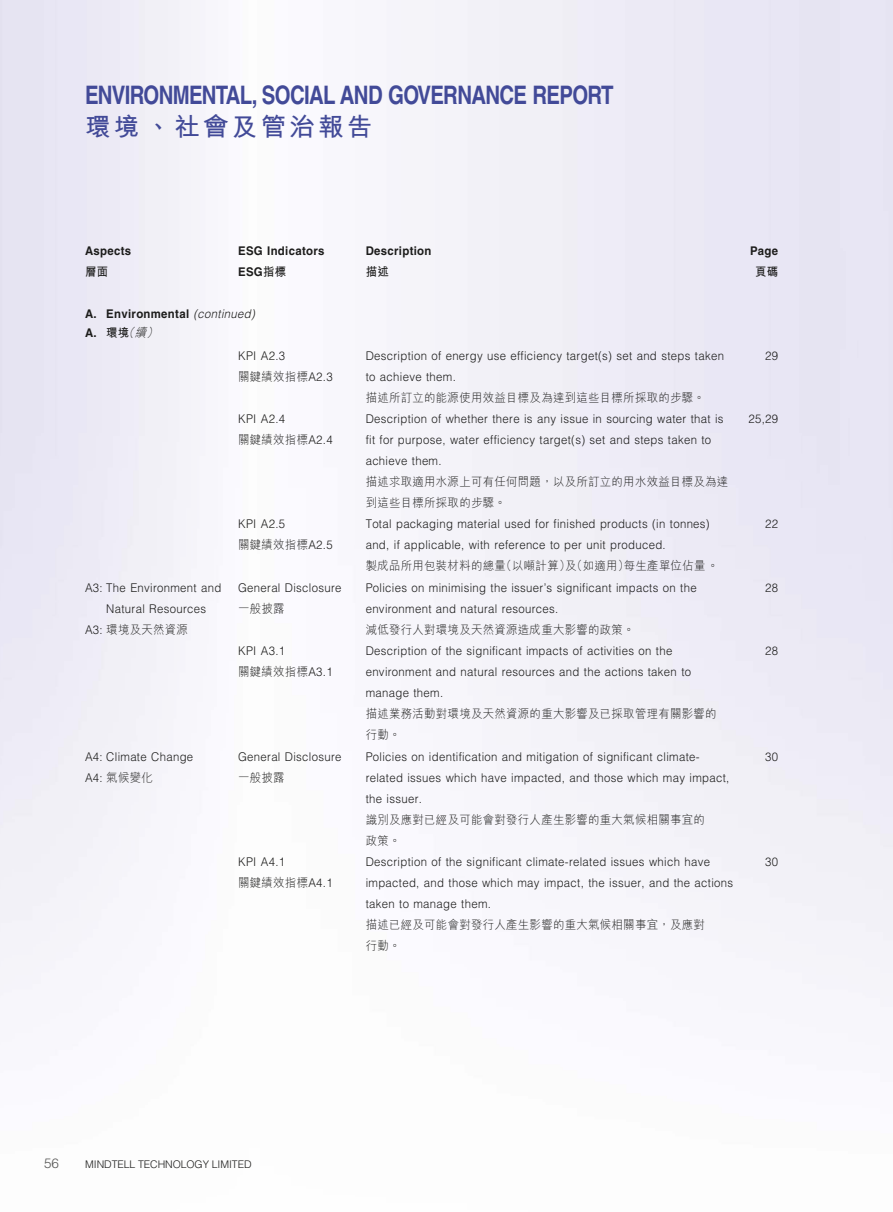
<style>
.page{position:relative;width:893px;height:1212px;background:#fff}
.page>*{position:absolute;margin:0;border:0;box-sizing:border-box;transform-origin:0 0}
.t1{font:700 25.5px "Helvetica LT Std";letter-spacing:-.035em;color:#424a98;scale:.8 1}
.t2{font:700 25.5px "M Hei HK";letter-spacing:.125em;color:#424a98}
.t3{font:300 13.5px "Helvetica LT Std";color:#575756}
.t4{font:300 12px/21px "Helvetica LT Std";letter-spacing:.025em;color:#1c1c1b;scale:.95 1}
.t5{font:300 12px/21px "M Hei HK";letter-spacing:.025em;color:#1c1c1b;scale:.95 1}
.t6{font:700 12px "Helvetica LT Std";letter-spacing:.025em;color:#1c1c1b;scale:.95 1}
.t7{font:italic 300 12px "M Hei HK";color:#1c1c1b;scale:.95 1}
.t8{font:700 12px "M Hei HK";color:#1c1c1b;scale:.95 1}
.t9{font:300 10.5px "Helvetica LT Std";letter-spacing:-.01em;color:#1c1c1b}
.s1{font-family:"M Hei HK"}
.s2{font-weight:300;font-style:italic}
.s3{font-family:"Helvetica LT Std";font-weight:700;font-style:normal}
.s4{font-weight:700;font-style:normal}
.s5{font-family:"Helvetica LT Std"}
</style>
<div class="page">
<h1 class="t1" style="left:85px;top:80px;width:662px">ENVIRONMENTAL, SOCIAL AND GOVERNANCE REPORT</h1>
<h1 class="t2" style="left:85px;top:108px;width:289px">環境、社會及管治報告</h1>
<p class="t6" style="left:85px;top:243px;width:50px">Aspects</p>
<p class="t6" style="left:238px;top:243px;width:92px">ESG Indicators</p>
<p class="t6" style="left:366px;top:243px;width:71px">Description</p>
<p class="t6" style="left:750px;top:243px;width:31px">Page</p>
<p class="t8" style="left:85px;top:263px;width:26px">層面</p>
<p class="t6" style="left:238px;top:264px;width:52px">ESG<span class="s1">指標</span></p>
<p class="t8" style="left:366px;top:263px;width:26px">描述</p>
<p class="t8" style="left:755px;top:263px;width:26px">頁碼</p>
<p class="t6" style="left:85px;top:306px;width:180px">A. Environmental <span class="s2">(continued)</span></p>
<p class="t7" style="left:85px;top:325px;width:82px"><span class="s3">A.</span> <span class="s4">環境</span>（續）</p>
<p class="t4" style="left:238px;top:345px;width:51px">KPI A2.3</p>
<p class="t5" style="left:238px;top:365px;width:101px">關鍵績效指標<span class="s5">A2.3</span></p>
<p class="t4" style="left:366px;top:345px;width:379px">Description of energy use efficiency target(s) set and steps taken to achieve them.</p>
<p class="t5" style="left:366px;top:386px;width:359px">描述所訂立的能源使用效益目標及為達到這些目標所採取的步驟。</p>
<p class="t4" style="left:765px;top:345px;width:15px">29</p>
<p class="t4" style="left:238px;top:408px;width:51px">KPI A2.4</p>
<p class="t5" style="left:238px;top:428px;width:101px">關鍵績效指標<span class="s5">A2.4</span></p>
<p class="t4" style="left:85px;top:578px;width:145px;text-align:center">A3: The Environment and<br>Natural Resources</p>
<p class="t5" style="left:85px;top:619px;width:110px"><span class="s5">A3:</span> 環境及天然資源</p>
<p class="t4" style="left:238px;top:513px;width:51px">KPI A2.5</p>
<p class="t5" style="left:238px;top:533px;width:101px">關鍵績效指標<span class="s5">A2.5</span></p>
<p class="t4" style="left:238px;top:578px;width:110px">General Disclosure</p>
<p class="t5" style="left:238px;top:598px;width:50px">一般披露</p>
<p class="t4" style="left:238px;top:641px;width:51px">KPI A3.1</p>
<p class="t5" style="left:238px;top:661px;width:101px">關鍵績效指標<span class="s5">A3.1</span></p>
<p class="t4" style="left:85px;top:746px;width:115px">A4: Climate Change</p>
<p class="t5" style="left:85px;top:766px;width:73px"><span class="s5">A4:</span> 氣候變化</p>
<p class="t4" style="left:238px;top:746px;width:110px">General Disclosure</p>
<p class="t5" style="left:238px;top:766px;width:50px">一般披露</p>
<p class="t4" style="left:238px;top:851px;width:51px">KPI A4.1</p>
<p class="t5" style="left:238px;top:871px;width:101px">關鍵績效指標<span class="s5">A4.1</span></p>
<p class="t4" style="left:366px;top:408px;width:378px">Description of whether there is any issue in sourcing water that is fit for purpose, water efficiency target(s) set and steps taken to achieve them.</p>
<p class="t5" style="left:366px;top:470px;width:383px">描述求取適用水源上可有任何問題，以及所訂立的用水效益目標及為達到這些目標所採取的步驟。</p>
<p class="t4" style="left:366px;top:513px;width:364px">Total packaging material used for finished products (in tonnes) and, if applicable, with reference to per unit produced.</p>
<p class="t5" style="left:366px;top:554px;width:373px">製成品所用包裝材料的總量（以噸計算）及（如適用）每生產單位佔量。</p>
<p class="t4" style="left:366px;top:578px;width:350px">Policies on minimising the issuer’s significant impacts on the environment and natural resources.</p>
<p class="t5" style="left:366px;top:619px;width:285px">減低發行人對環境及天然資源造成重大影響的政策。</p>
<p class="t4" style="left:366px;top:641px;width:344px">Description of the significant impacts of activities on the environment and natural resources and the actions taken to manage them.</p>
<p class="t5" style="left:366px;top:703px;width:371px">描述業務活動對環境及天然資源的重大影響及已採取管理有關影響的行動。</p>
<p class="t4" style="left:366px;top:746px;width:384px">Policies on identification and mitigation of significant climate&shy;related issues which have impacted, and those which may impact, the issuer.</p>
<p class="t5" style="left:366px;top:808px;width:359px">識別及應對已經及可能會對發行人產生影響的重大氣候相關事宜的政策。</p>
<p class="t4" style="left:366px;top:851px;width:388px">Description of the significant climate-related issues which have impacted, and those which may impact, the issuer, and the actions taken to manage them.</p>
<p class="t5" style="left:366px;top:913px;width:359px">描述已經及可能會對發行人產生影響的重大氣候相關事宜，及應對行動。</p>
<p class="t4" style="left:748px;top:408px;width:33px">25,29</p>
<p class="t4" style="left:765px;top:513px;width:15px">22</p>
<p class="t4" style="left:765px;top:578px;width:15px">28</p>
<p class="t4" style="left:765px;top:641px;width:15px">28</p>
<p class="t4" style="left:765px;top:746px;width:15px">30</p>
<p class="t4" style="left:765px;top:851px;width:15px">30</p>
<p class="t3" style="left:44px;top:1155px;width:16px">56</p>
<p class="t9" style="left:85px;top:1158px;width:168px">MINDTELL TECHNOLOGY LIMITED</p>
</div>
